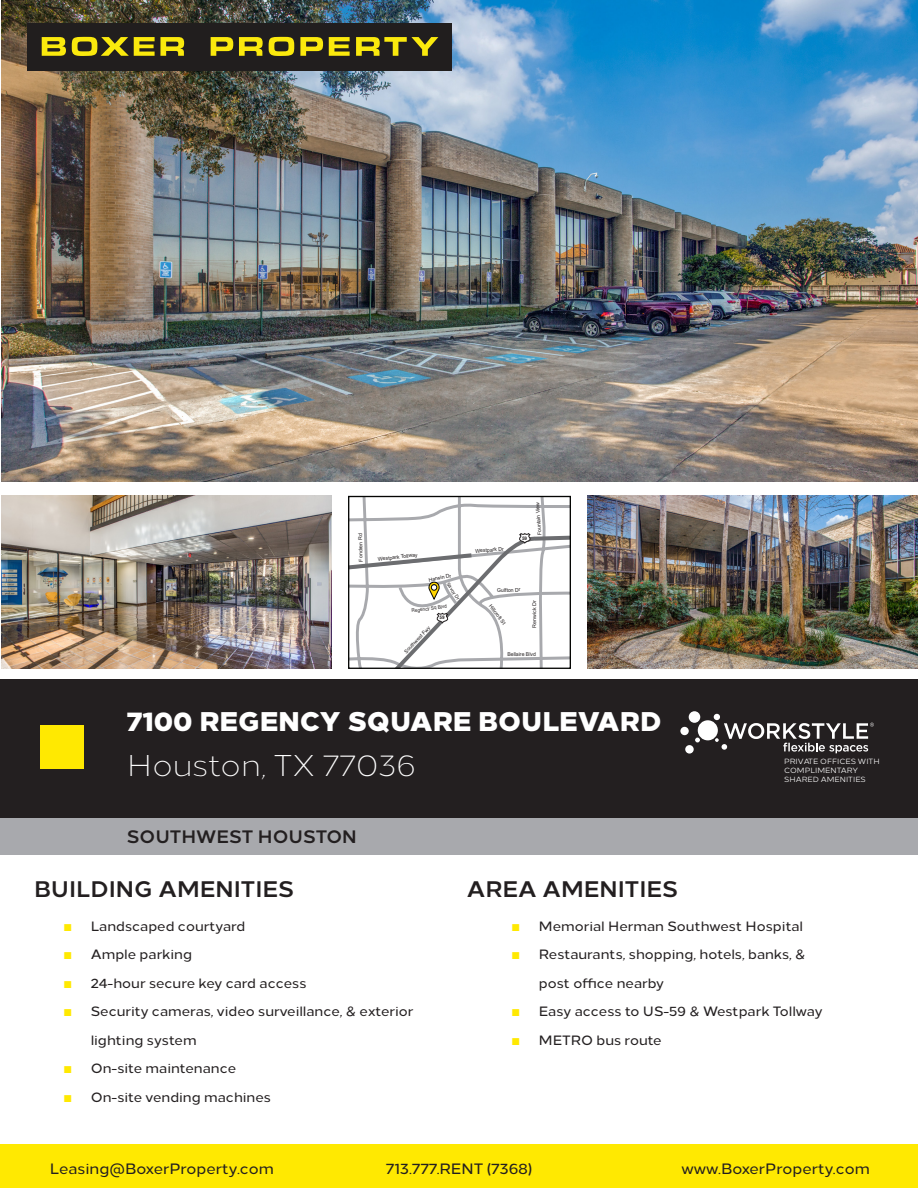
<style>
.page{position:relative;width:918px;height:1188px;background:#fff}
.page>*{position:absolute;margin:0;border:0;box-sizing:border-box;transform-origin:0 0}
.t1{font:300 30px "Loew";color:#fff}
.t2{font:800 27px "Loew";color:#fff}
.t3{font:700 22.5px "Loew";color:#231f20}
.t4{font:700 18px "Loew";color:#231f20}
.t5{font:500 15px "Loew";color:#231f20}
.t6{font:500 13.5px/28.5px "Loew";color:#231f20}
.t7{font:7.5px/9px "Loew";color:#fff}
.t8{font:5.4px "Arial";color:#231f20;scale:.96 1}
.t9{font:5.4px "Arial";color:#231f20}
.t10{font:5.25px "Arial";color:#231f20}
.t11{font:5.1px "Arial";color:#231f20;scale:1.04 1}
.t12{font:4.95px "Arial";color:#231f20;scale:.93 1}
.t13{font:4.95px "Arial";color:#231f20}
.t14{font:700 4.8px "Arial";color:#231f20;scale:.96 1}
.s1{font-family:"Proxima Nova";font-weight:400;font-size:12px;color:#ffe901}
</style>
<div class="page">
<img style="left:2px;top:496px;width:330px;height:173px">
<div style="left:0;top:1145px;width:918px;height:43px;background:#ffe901"></div>
<img style="left:1px;top:0;width:917px;height:482px">
<div style="left:0;top:818px;width:918px;height:37px;background:#a8a9ad"></div>
<div style="left:0;top:679px;width:918px;height:139px;background:#231f20"></div>
<div style="left:40px;top:725px;width:44px;height:44px;background:#ffe901"></div>
<svg style="left:350px;top:498px;width:219px;height:169px"></svg>
<div style="left:348px;top:496px;width:223px;height:173px;border:1px solid #040503"></div>
<img style="left:587px;top:496px;width:330px;height:173px">
<div style="left:27px;top:23px;width:425px;height:47px;background:#211e1e"></div>
<svg style="left:42px;top:37px;width:24px;height:19px"></svg>
<svg style="left:72px;top:37px;width:112px;height:19px"></svg>
<svg style="left:211px;top:37px;width:22px;height:19px"></svg>
<svg style="left:239px;top:37px;width:24px;height:19px"></svg>
<svg style="left:269px;top:37px;width:25px;height:19px"></svg>
<svg style="left:300px;top:37px;width:23px;height:19px"></svg>
<svg style="left:329px;top:37px;width:21px;height:19px"></svg>
<svg style="left:356px;top:37px;width:82px;height:19px"></svg>
<div style="left:698px;top:720px;width:20px;height:20px;background:#fff;border-radius:50%"></div>
<div style="left:689px;top:711px;width:11px;height:12px;background:#fff;border-radius:50%"></div>
<div style="left:680px;top:727px;width:9px;height:8px;background:#fff;border-radius:50%"></div>
<div style="left:685px;top:745px;width:9px;height:9px;background:#fff;border-radius:50%"></div>
<svg style="left:695px;top:738px;width:5px;height:4px"></svg>
<svg style="left:714px;top:714px;width:160px;height:39px"></svg>
<p class="t11" style="left:357px;top:562px;width:29px;rotate:-91deg">Fondren Rd</p>
<p class="t9" style="left:378px;top:555px;width:41px;rotate:-6deg">Westpark Tollway</p>
<p class="t9" style="left:428px;top:576px;width:24px;rotate:-10deg">Harwin Dr</p>
<p class="t13" style="left:451px;top:581px;width:21px;rotate:56deg">Savoy Dr</p>
<p class="t12" style="left:411px;top:607px;width:40px;rotate:-7deg">Regency Sq Blvd</p>
<p class="t10" style="left:402px;top:650px;width:37px;rotate:-47deg">Southwest Fwy</p>
<p class="t14" style="left:440px;top:614px;width:7px">59</p>
<p class="t8" style="left:475px;top:547px;width:31px;rotate:-4deg">Westpark Dr</p>
<p class="t14" style="left:522px;top:535px;width:7px">59</p>
<p class="t11" style="left:536px;top:536px;width:34px;rotate:-94deg">Fountain View</p>
<p class="t8" style="left:497px;top:587px;width:26px;rotate:-3deg">Gulfton Dr</p>
<p class="t10" style="left:493px;top:603px;width:25px;rotate:53deg">Hillcroft St</p>
<p class="t11" style="left:531px;top:628px;width:28px;rotate:-90deg">Renwick Dr</p>
<p class="t8" style="left:507px;top:650px;width:31px">Bellaire Blvd</p>
<p class="t2" style="left:127px;top:698px;width:536px">7100 REGENCY SQUARE BOULEVARD</p>
<p class="t1" style="left:127px;top:742px;width:290px">Houston, TX 77036</p>
<p class="t4" style="left:127px;top:822px;width:231px">SOUTHWEST HOUSTON</p>
<p class="t3" style="left:34px;top:871px;width:262px">BUILDING AMENITIES</p>
<p class="t3" style="left:467px;top:871px;width:213px">AREA AMENITIES</p>
<p class="t7" style="left:784px;top:756px;width:97px">PRIVATE OFFICES WITH<br>COMPLIMENTARY<br>SHARED AMENITIES</p>
<p class="t6" style="left:64px;top:910px;width:183px"><span class="s1">■</span> Landscaped courtyard</p>
<p class="t6" style="left:64px;top:939px;width:130px"><span class="s1">■</span> Ample parking</p>
<p class="t6" style="left:64px;top:967px;width:244px"><span class="s1">■</span> 24-hour secure key card access</p>
<p class="t6" style="left:91px;top:996px;width:324px;text-indent:-27px"><span class="s1">■</span> Security cameras, video surveillance, &amp; exterior lighting system</p>
<p class="t6" style="left:64px;top:1053px;width:174px"><span class="s1">■</span> On-site maintenance</p>
<p class="t6" style="left:64px;top:1081px;width:209px"><span class="s1">■</span> On-site vending machines</p>
<p class="t6" style="left:512px;top:910px;width:293px"><span class="s1">■</span> Memorial Herman Southwest Hospital</p>
<p class="t6" style="left:539px;top:939px;width:268px;text-indent:-27px"><span class="s1">■</span> Restaurants, shopping, hotels, banks, &amp; post office nearby</p>
<p class="t6" style="left:512px;top:996px;width:312px"><span class="s1">■</span> Easy access to US-59 &amp; Westpark Tollway</p>
<p class="t6" style="left:512px;top:1024px;width:151px"><span class="s1">■</span> METRO bus route</p>
<p class="t5" style="left:50px;top:1157px;width:226px">Leasing@BoxerProperty.com</p>
<p class="t5" style="left:386px;top:1157px;width:148px">713.777.RENT (7368)</p>
<p class="t5" style="left:681px;top:1157px;width:190px">www.BoxerProperty.com</p>
</div>
